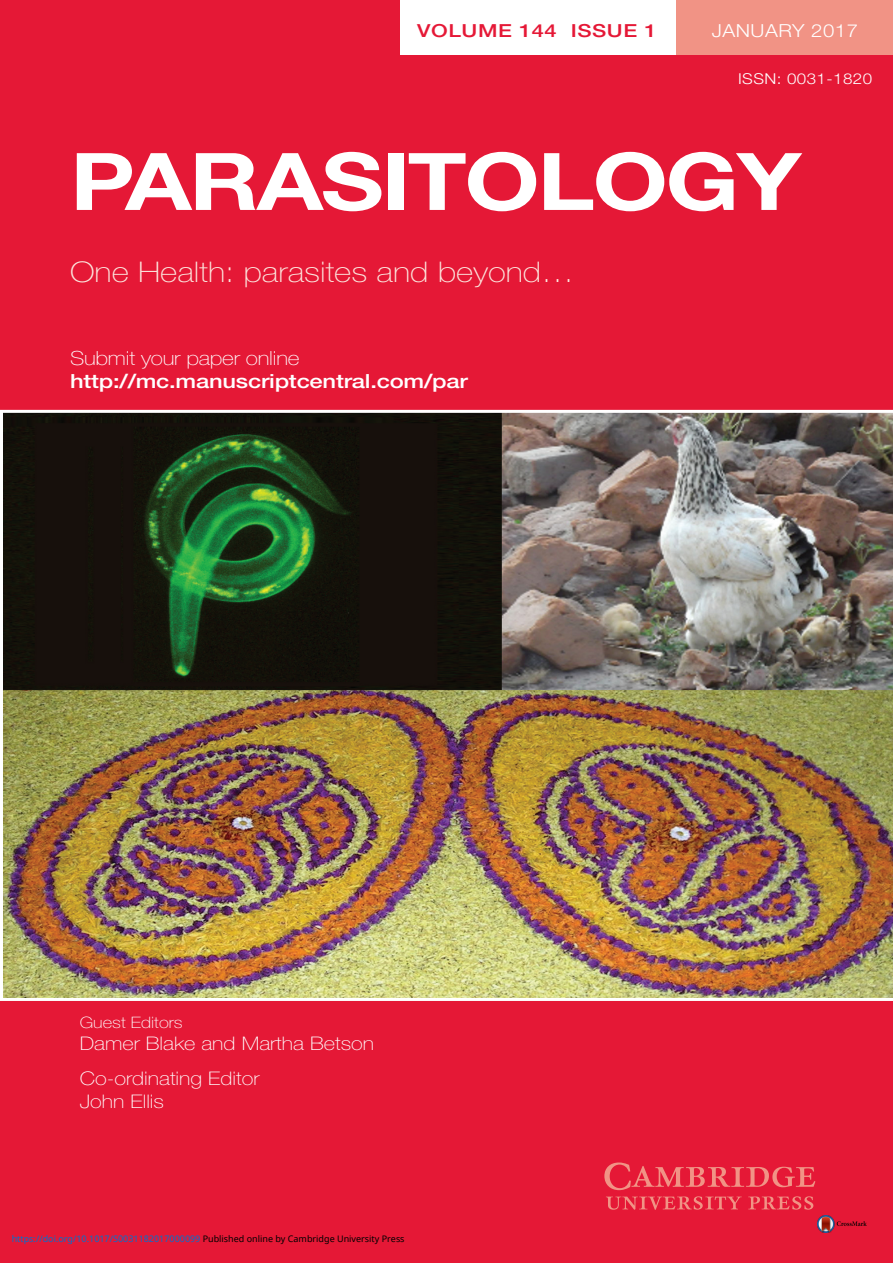
<style>
.page{position:relative;width:893px;height:1263px;background:#e51836}
.page>*{position:absolute;margin:0;border:0;box-sizing:border-box;transform-origin:0 0}
.t1{font:700 79.5px "Helvetica Neue";letter-spacing:-.025em;color:#fff;scale:1.22 1}
.t2{font:100 28.5px "Helvetica Neue";color:#fce5dd;scale:1.16 1}
.t3{font:500 19.5px "Helvetica Neue";letter-spacing:-.01em;color:#fff;scale:1.22 1}
.t4{font:100 19.5px "Helvetica Neue";letter-spacing:-.01em;color:#fff;scale:1.16 1}
.t5{font:100 18.75px/35.2px "Helvetica Neue";color:#fff;scale:1.16 1}
.t6{font:500 18px "Helvetica Neue";letter-spacing:.025em;color:#e51836;scale:1.22 1}
.t7{font:300 18px "Helvetica Neue";letter-spacing:.025em;color:#fff;scale:1.13 1}
.t8{font:100 15.75px "Helvetica Neue";color:#fff;scale:1.16 1}
.t9{font:300 15px "Helvetica Neue";letter-spacing:.025em;color:#fff;scale:1.13 1}
.t10{font:9px "Noto Sans";color:#0172cf}
.s1{color:#000}
</style>
<div class="page">
<svg style="left:604px;top:1162px;width:211px;height:28px"></svg>
<svg style="left:606px;top:1196px;width:136px;height:14px"></svg>
<svg style="left:748px;top:1196px;width:65px;height:13px"></svg>
<div style="left:401px;top:0;width:277px;height:54px;background:#fff"></div>
<div style="left:677px;top:0;width:216px;height:54px;background:#f19385"></div>
<img style="left:0;top:410px;width:893px;height:591px">
<img style="left:818px;top:1216px;width:48px;height:17px">
<h3 class="t6" style="left:417px;top:24px;width:198px">VOLUME 144 ISSUE 1</h3>
<h3 class="t7" style="left:712px;top:24px;width:131px">JANUARY 2017</h3>
<h3 class="t9" style="left:738px;top:73px;width:120px">ISSN: 0031-1820</h3>
<h1 class="t1" style="left:70px;top:153px;width:601px">PARASITOLOGY</h1>
<h2 class="t2" style="left:70px;top:262px;width:436px">One Health: parasites and beyond…</h2>
<h3 class="t4" style="left:70px;top:351px;width:199px">Submit your paper online</h3>
<h3 class="t3" style="left:70px;top:374px;width:328px">http://mc.manuscriptcentral.com/par</h3>
<h3 class="t8" style="left:80px;top:1016px;width:90px">Guest Editors</h3>
<h3 class="t5" style="left:80px;top:1027px;width:255px">Damer Blake and Martha Betson<br>Co-ordinating Editor</h3>
<h3 class="t5" style="left:80px;top:1085px;width:74px">John Ellis</h3>
<p class="t10" style="left:12px;top:1232px;width:394px">https://doi.org/10.1017/S0031182017000099 <span class="s1">Published online by Cambridge University Press</span></p>
</div>
